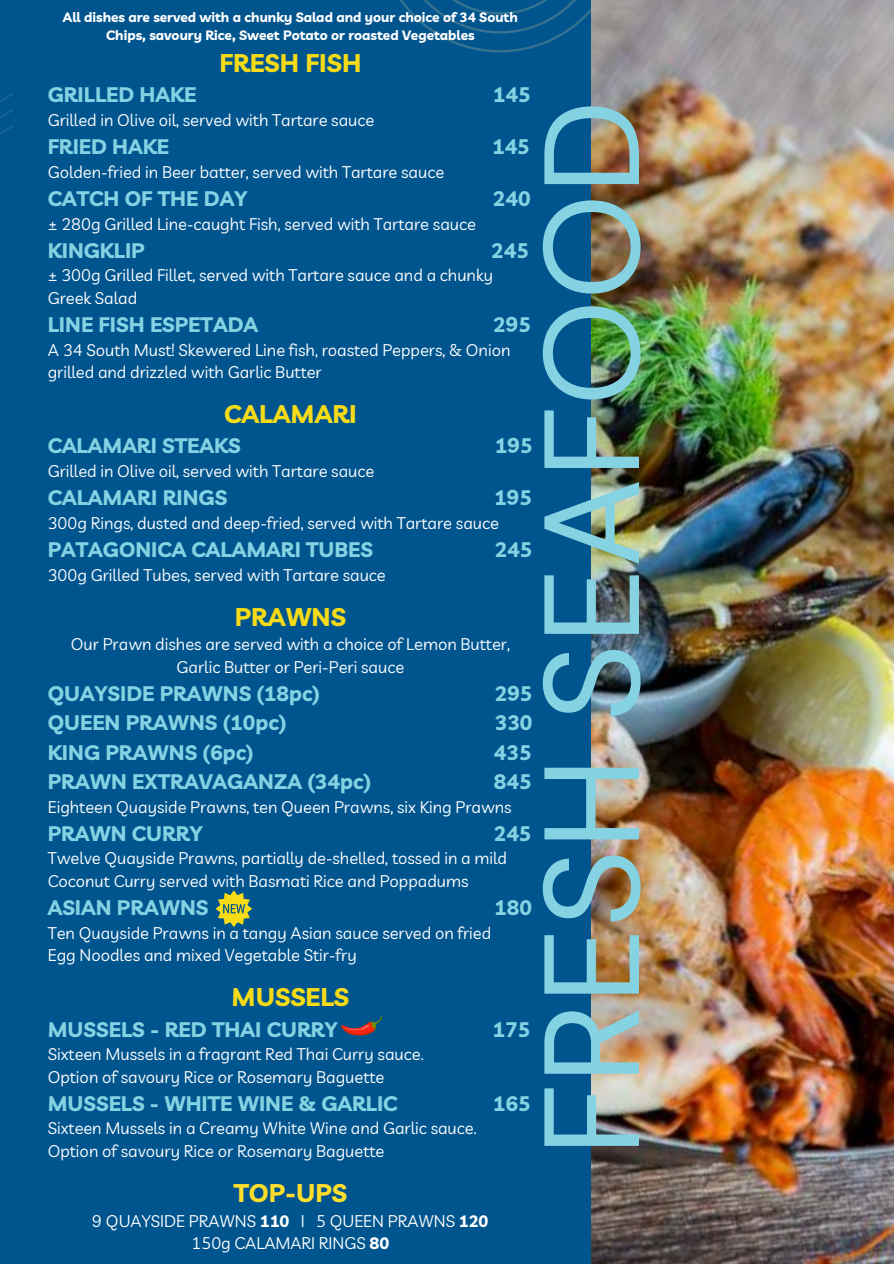
<style>
.page{position:relative;width:894px;height:1264px;background:#fff}
.page>*{position:absolute;margin:0;border:0;box-sizing:border-box;transform-origin:0 0}
.t1{font:135px "DM Sans";color:#84d2e2}
.t2{font:700 25.5px "Livvic";color:#f7db17}
.t3{font:700 25.5px "Livvic";color:#ffdf2b}
.t4{font:700 21px "Livvic";color:#84d2e2}
.t5{font:16.5px/22.5px "Livvic";color:#fff}
.t6{font:700 13.5px/18px "Livvic";color:#fff;text-align:center}
.s1{color:#fffefe}
.s2{font-weight:700}
</style>
<div class="page">
<div style="left:0;top:0;width:893px;height:1263px;background:#00558f"></div>
<svg style="left:400px;top:0;width:191px;height:52px"></svg>
<svg style="left:0;top:93px;width:13px;height:41px"></svg>
<img style="left:591px;top:0;width:302px;height:1263px">
<svg style="left:215px;top:890px;width:37px;height:37px"></svg>
<svg style="left:341px;top:1015px;width:41px;height:20px"></svg>
<p class="t6" style="left:63px;top:7px;width:456px">All dishes are served with a chunky Salad and your choice of 34 South<br>Chips, savoury Rice, Sweet Potato or roasted Vegetables</p>
<h2 class="t2" style="left:219px;top:43px;width:143px">FRESH FISH</h2>
<p class="t4" style="left:48px;top:78px;width:150px">GRILLED HAKE</p>
<p class="t4" style="left:492px;top:78px;width:39px">145</p>
<p class="t5" style="left:48px;top:108px;width:328px">Grilled in Olive oil, served with Tartare sauce</p>
<p class="t4" style="left:48px;top:130px;width:123px">FRIED HAKE</p>
<p class="t4" style="left:492px;top:130px;width:39px">145</p>
<p class="t5" style="left:48px;top:160px;width:398px">Golden-fried in Beer batter, served with Tartare sauce</p>
<p class="t4" style="left:48px;top:182px;width:201px">CATCH OF THE DAY</p>
<p class="t4" style="left:492px;top:182px;width:39px">240</p>
<p class="t5" style="left:48px;top:211px;width:429px">± 280g Grilled Line-caught Fish, served with Tartare sauce</p>
<p class="t4" style="left:48px;top:234px;width:98px">KINGKLIP</p>
<p class="t4" style="left:491px;top:234px;width:39px">245</p>
<p class="t5" style="left:48px;top:263px;width:446px">± 300g Grilled Fillet, served with Tartare sauce and a chunky<br>Greek Salad</p>
<p class="t4" style="left:48px;top:308px;width:212px">LINE FISH ESPETADA</p>
<p class="t4" style="left:493px;top:308px;width:39px">295</p>
<p class="t5" style="left:48px;top:337px;width:464px">A 34 South Must! Skewered Line fish, roasted Peppers, &amp; Onion grilled and drizzled with Garlic Butter</p>
<h2 class="t2" style="left:224px;top:394px;width:134px">CALAMARI</h2>
<p class="t4" style="left:48px;top:429px;width:194px">CALAMARI STEAKS</p>
<p class="t4" style="left:495px;top:429px;width:39px">195</p>
<p class="t5" style="left:48px;top:459px;width:328px">Grilled in Olive oil, served with Tartare sauce</p>
<p class="t4" style="left:48px;top:481px;width:181px">CALAMARI RINGS</p>
<p class="t4" style="left:494px;top:481px;width:39px">195</p>
<p class="t5" style="left:48px;top:511px;width:452px">300g Rings, dusted and deep-fried, served with Tartare sauce</p>
<p class="t4" style="left:48px;top:533px;width:326px">PATAGONICA CALAMARI TUBES</p>
<p class="t4" style="left:494px;top:533px;width:39px">245</p>
<p class="t5" style="left:48px;top:562px;width:339px">300g Grilled Tubes, served with Tartare sauce</p>
<h2 class="t2" style="left:235px;top:596px;width:113px">PRAWNS</h2>
<p class="t5" style="left:71px;top:632px;width:440px;text-align:center">Our Prawn dishes are served with a choice of Lemon Butter,<br>Garlic Butter or Peri-Peri sauce</p>
<p class="t4" style="left:48px;top:677px;width:274px">QUAYSIDE PRAWNS (18pc)</p>
<p class="t4" style="left:494px;top:677px;width:39px">295</p>
<p class="t4" style="left:48px;top:706px;width:240px">QUEEN PRAWNS (10pc)</p>
<p class="t4" style="left:494px;top:706px;width:39px">330</p>
<p class="t4" style="left:48px;top:735px;width:207px">KING PRAWNS (6pc)</p>
<p class="t4" style="left:493px;top:735px;width:39px">435</p>
<p class="t4" style="left:48px;top:765px;width:325px">PRAWN EXTRAVAGANZA (34pc)</p>
<p class="t4" style="left:494px;top:765px;width:39px">845</p>
<p class="t5" style="left:48px;top:794px;width:465px">Eighteen Quayside Prawns, ten Queen Prawns, six King Prawns</p>
<p class="t4" style="left:48px;top:816px;width:156px">PRAWN CURRY</p>
<p class="t4" style="left:493px;top:816px;width:39px">245</p>
<p class="t5" style="left:48px;top:846px;width:461px">Twelve Quayside Prawns, partially de-shelled, tossed in a mild<br>Coconut Curry served with Basmati Rice and Poppadums</p>
<p class="t4" style="left:48px;top:891px;width:162px">ASIAN PRAWNS</p>
<p class="t4" style="left:494px;top:891px;width:39px">180</p>
<p class="t5" style="left:48px;top:920px;width:445px"><span class="s1">Ten</span> Quayside Prawns in a tangy Asian sauce served on fried<br>Egg Noodles and mixed Vegetable Stir-fry</p>
<h2 class="t2" style="left:231px;top:977px;width:119px">MUSSELS</h2>
<p class="t4" style="left:48px;top:1012px;width:291px">MUSSELS - RED THAI CURRY</p>
<p class="t4" style="left:492px;top:1012px;width:39px">175</p>
<p class="t5" style="left:48px;top:1042px;width:377px">Sixteen Mussels in a fragrant Red Thai Curry sauce.<br>Option of savoury Rice or Rosemary Baguette</p>
<p class="t4" style="left:48px;top:1086px;width:351px">MUSSELS - WHITE WINE &amp; GARLIC</p>
<p class="t4" style="left:492px;top:1086px;width:39px">165</p>
<p class="t5" style="left:48px;top:1116px;width:430px">Sixteen Mussels in a Creamy White Wine and Garlic sauce.<br>Option of savoury Rice or Rosemary Baguette</p>
<h2 class="t3" style="left:234px;top:1172px;width:115px">TOP-UPS</h2>
<p class="t5" style="left:92px;top:1208px;width:397px;text-align:center">9 QUAYSIDE PRAWNS <span class="s2">110</span> I 5 QUEEN PRAWNS <span class="s2">120<br></span>150g CALAMARI RINGS <span class="s2">80</span></p>
<h1 class="t1" style="left:508px;top:1155px;width:1057px;rotate:-90deg">FRESH SEAFOOD</h1>
</div>
